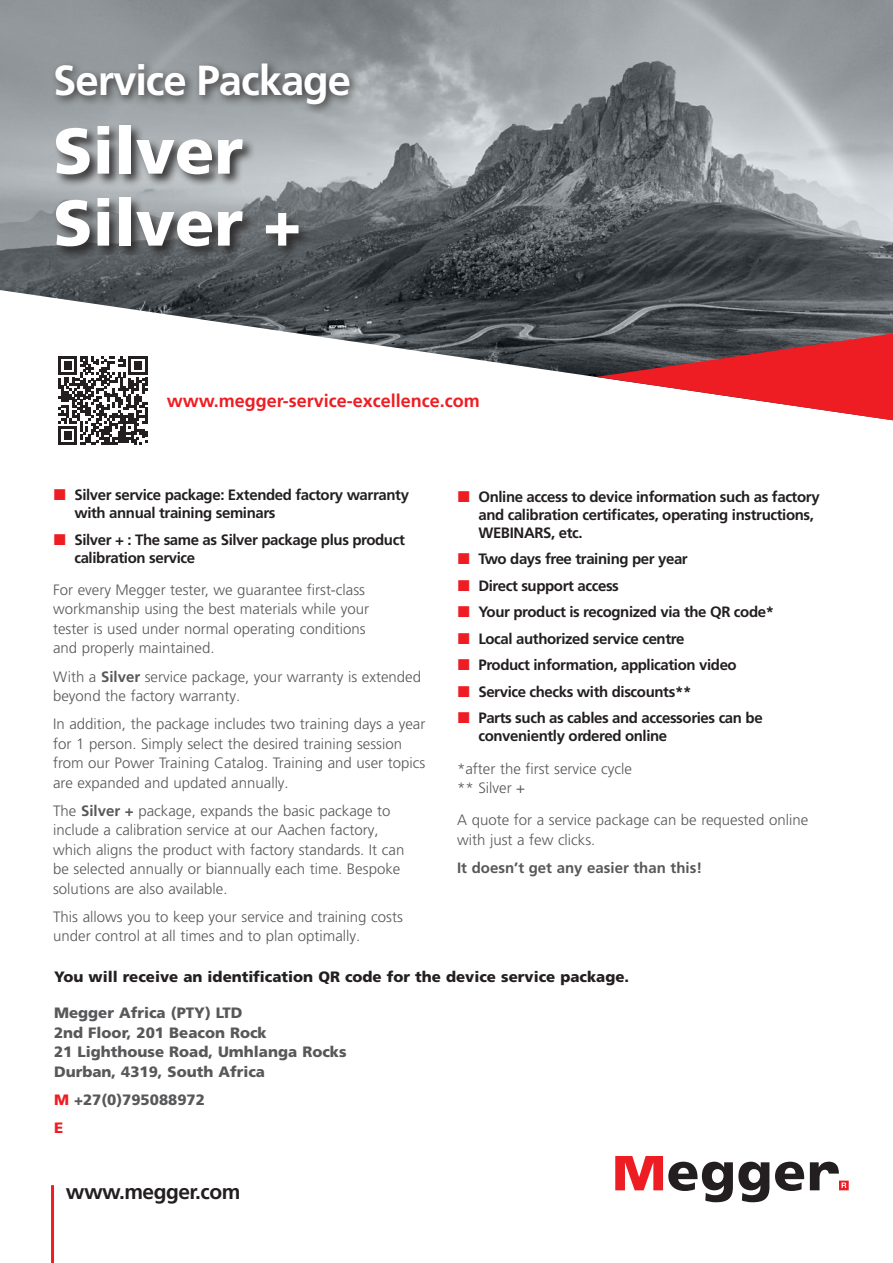
<style>
.page{position:relative;width:893px;height:1263px;background:#fff}
.page>*{position:absolute;margin:0;border:0;box-sizing:border-box;transform-origin:0 0}
.t1{font:900 64.5px/72px "Frutiger LT Pro";color:#fff}
.t2{font:700 42px "Frutiger LT Pro";letter-spacing:-.025em;color:#fff}
.t3{font:700 21px "Frutiger LT Pro";letter-spacing:-.025em;color:#231f20}
.t4{font:700 18px "Frutiger LT Pro";color:#ee1d23}
.t5{font:300 15px/19.5px "Frutiger LT Pro";color:#57585a}
.t6{font:700 15px/26.5px "Frutiger LT Pro";letter-spacing:-.025em;color:#231f20}
.t7{font:900 15px/19.5px "Frutiger LT Pro";color:#57585a}
.t8{font:900 15px "Frutiger LT Pro";color:#231f20}
.t9{font:700 15px "Frutiger LT Pro";color:#57585a}
.s1{font-weight:700}
.s2{color:#ee1d23}
</style>
<div class="page">
<svg style="left:0;top:0;width:893px;height:288px;background:#81878a"></svg>
<svg style="left:0;top:288px;width:893px;height:155px"></svg>
<svg style="left:596px;top:330px;width:297px;height:93px"></svg>
<svg style="left:615px;top:1156px;width:154px;height:46px"></svg>
<svg style="left:775px;top:1162px;width:29px;height:29px"></svg>
<svg style="left:810px;top:1162px;width:39px;height:28px"></svg>
<hr style="left:51px;top:1185px;width:3px;height:78px;background:#ee1d23">
<div style="left:51px;top:59px;width:309px;height:57px;background:#231f20;opacity:.75"></div>
<div style="left:54px;top:123px;width:258px;height:137px;background:#231f20;opacity:.85"></div>
<svg style="left:58px;top:356px;width:89px;height:89px"></svg>
<h2 class="t2" style="left:53px;top:56px;width:300px">Service Package</h2>
<h1 class="t1" style="left:53px;top:115px;width:250px">Silver<br>Silver +</h1>
<p class="t4" style="left:167px;top:390px;width:315px">www.megger-service-excellence.com</p>
<p class="t6" style="left:74px;top:486px;width:336px;line-height:18px">Silver service package: Extended factory warranty with annual training seminars</p>
<p class="t6" style="left:74px;top:530px;width:332px;line-height:18px">Silver + : The same as Silver package plus product calibration service</p>
<p class="t5" style="left:53px;top:580px;width:317px">For every Megger tester, we guarantee first-class workmanship using the best materials while your tester is used under normal operating conditions and properly maintained.</p>
<p class="t5" style="left:53px;top:667px;width:369px">With a <span class="s1">Silver</span> service package, your warranty is extended beyond the factory warranty.</p>
<p class="t5" style="left:53px;top:714px;width:374px">In addition, the package includes two training days a year for 1 person. Simply select the desired training session from our Power Training Catalog. Training and user topics are expanded and updated annually.</p>
<p class="t5" style="left:53px;top:801px;width:353px">The <span class="s1">Silver +</span> package, expands the basic package to include a calibration service at our Aachen factory, which aligns the product with factory standards. It can be selected annually or biannually each time. Bespoke solutions are also available.</p>
<p class="t5" style="left:53px;top:907px;width:351px">This allows you to keep your service and training costs under control at all times and to plan optimally.</p>
<p class="t6" style="left:478px;top:487px;width:343px;line-height:18px">Online access to device information such as factory and calibration certificates, operating instructions,<br>WEBINARS, etc.</p>
<p class="t6" style="left:478px;top:546px;width:297px">Two days free training per year<br>Direct support access<br>Your product is recognized via the QR code* Local authorized service centre<br>Product information, application video Service checks with discounts**<br>Parts such as cables and accessories can be</p>
<p class="t6" style="left:478px;top:723px;width:190px">conveniently ordered online</p>
<p class="t5" style="left:457px;top:759px;width:176px">*after the first service cycle ** Silver +</p>
<p class="t5" style="left:457px;top:810px;width:353px">A quote for a service package can be requested online with just a few clicks.</p>
<p class="t9" style="left:457px;top:859px;width:247px">It doesn’t get any easier than this!</p>
<p class="t8" style="left:54px;top:967px;width:577px">You will receive an identification QR code for the device service package.</p>
<p class="t7" style="left:54px;top:1003px;width:294px">Megger Africa (PTY) LTD<br>2nd Floor, 201 Beacon Rock<br>21 Lighthouse Road, Umhlanga Rocks<br>Durban, 4319, South Africa</p>
<p class="t7" style="left:54px;top:1085px;width:152px;line-height:28px"><span class="s2">M</span> +27(0)795088972<br><span class="s2">E</span></p>
<h3 class="t3" style="left:66px;top:1179px;width:176px">www.megger.com</h3>
</div>
